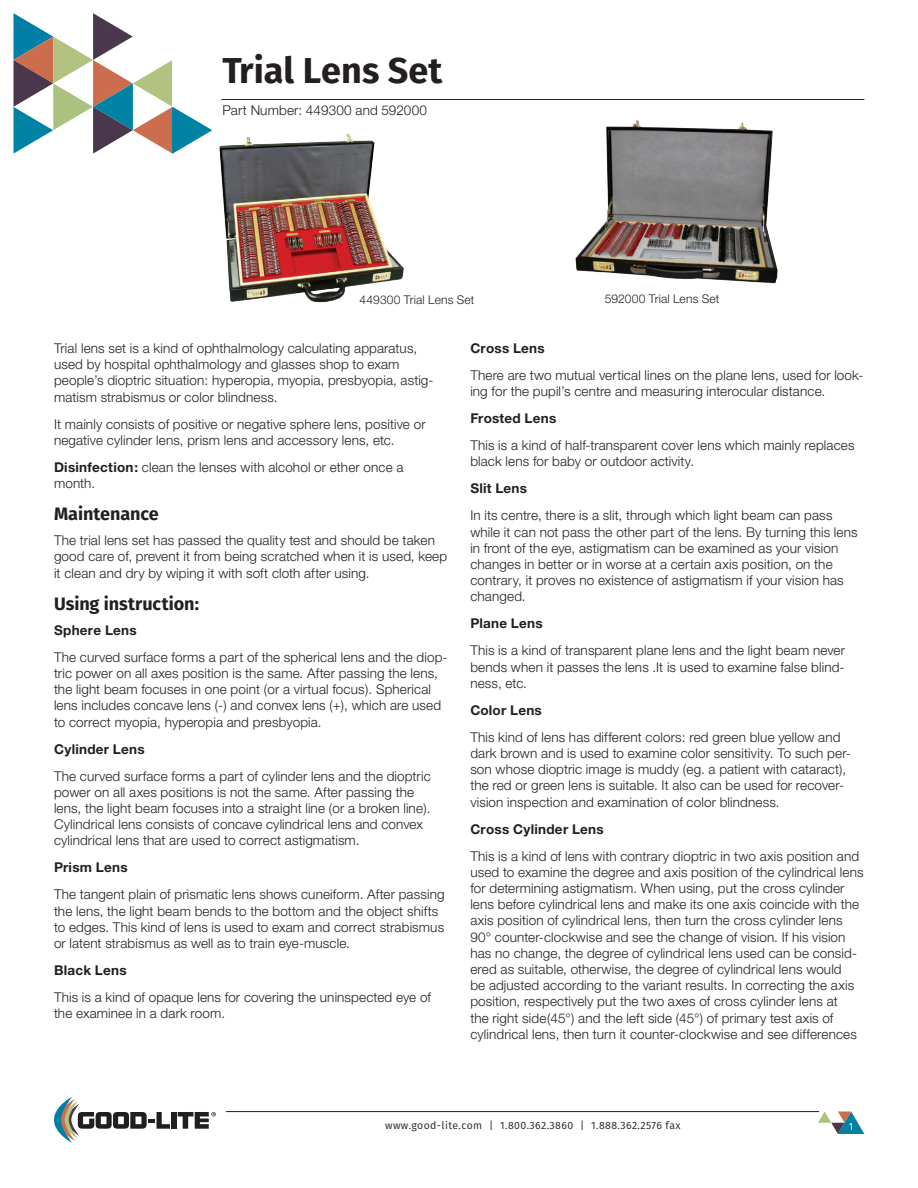
<style>
.page{position:relative;width:918px;height:1188px;background:#fff}
.page>*{position:absolute;margin:0;border:0;box-sizing:border-box;transform-origin:0 0}
.Product_Name_Title{font:700 36px "Fira Sans";color:#231f20}
.Section_Head{font:700 18px "Fira Sans";color:#231f20}
.Body_Text{font:300 13.5px/16.2px "Helvetica Neue";letter-spacing:.01em;color:#231f20}
.Body_Text-2{font:700 13.5px "Helvetica Neue";letter-spacing:.02em;color:#231f20}
.Image_Copy{font:300 12px "Helvetica Neue";letter-spacing:.015em;color:#231f20}
.t1{font:10.5px "Fira Sans";letter-spacing:.04em;color:#231f20}
.t2{font:10.5px "Fira Sans";color:#fff}
.s1{font-weight:700}
</style>
<div class="page">
<svg style="left:13px;top:13px;width:199px;height:141px"></svg>
<div style="left:171px;top:1112px;width:5px;height:17px;background:#231f20"></div>
<svg style="left:178px;top:1112px;width:38px;height:17px"></svg>
<svg style="left:54px;top:1097px;width:116px;height:46px"></svg>
<hr style="left:226px;top:1111px;width:593px;height:1px;background:#231f20">
<svg style="left:818px;top:1111px;width:46px;height:23px"></svg>
<hr style="left:221px;top:99px;width:643px;height:1px;background:#231f20">
<img style="left:207px;top:132px;width:197px;height:171px">
<img style="left:575px;top:120px;width:203px;height:164px">
<p class="Product_Name_Title" style="left:223px;top:40px;width:221px">Trial Lens Set</p>
<p class="Body_Text" style="left:223px;top:102px;width:206px">Part Number: 449300 and 592000</p>
<p class="Image_Copy" style="left:360px;top:293px;width:116px">449300 Trial Lens Set</p>
<p class="Image_Copy" style="left:605px;top:292px;width:116px">592000 Trial Lens Set</p>
<p class="Body_Text" style="left:54px;top:340px;width:381px">Trial lens set is a kind of ophthalmology calculating apparatus, used by hospital ophthalmology and glasses shop to exam people’s dioptric situation: hyperopia, myopia, presbyopia, astig&shy;matism strabismus or color blindness.</p>
<p class="Body_Text" style="left:54px;top:415px;width:373px">It mainly consists of positive or negative sphere lens, positive or negative cylinder lens, prism lens and accessory lens, etc.</p>
<p class="Body_Text" style="left:54px;top:459px;width:351px"><span class="s1">Disinfection:</span> clean the lenses with alcohol or ether once a month.</p>
<p class="Section_Head" style="left:54px;top:499px;width:106px">Maintenance</p>
<p class="Body_Text" style="left:54px;top:532px;width:395px">The trial lens set has passed the quality test and should be taken good care of, prevent it from being scratched when it is used, keep it clean and dry by wiping it with soft cloth after using.</p>
<p class="Section_Head" style="left:54px;top:589px;width:147px">Using instruction:</p>
<p class="Body_Text-2" style="left:54px;top:622px;width:84px">Sphere Lens</p>
<p class="Body_Text" style="left:54px;top:649px;width:395px">The curved surface forms a part of the spherical lens and the diop&shy;tric power on all axes position is the same. After passing the lens, the light beam focuses in one point (or a virtual focus). Spherical lens includes concave lens (-) and convex lens (+), which are used to correct myopia, hyperopia and presbyopia.</p>
<p class="Body_Text-2" style="left:54px;top:741px;width:92px">Cylinder Lens</p>
<p class="Body_Text" style="left:54px;top:767px;width:378px">The curved surface forms a part of cylinder lens and the dioptric power on all axes positions is not the same. After passing the lens, the light beam focuses into a straight line (or a broken line).<br>Cylindrical lens consists of concave cylindrical lens and convex cylindrical lens that are used to correct astigmatism.</p>
<p class="Body_Text-2" style="left:54px;top:859px;width:75px">Prism Lens</p>
<p class="Body_Text" style="left:54px;top:886px;width:392px">The tangent plain of prismatic lens shows cuneiform. After passing the lens, the light beam bends to the bottom and the object shifts to edges. This kind of lens is used to exam and correct strabismus or latent strabismus as well as to train eye-muscle.</p>
<p class="Body_Text-2" style="left:54px;top:962px;width:74px">Black Lens</p>
<p class="Body_Text" style="left:54px;top:989px;width:379px">This is a kind of opaque lens for covering the uninspected eye of the examinee in a dark room.</p>
<p class="Body_Text-2" style="left:470px;top:340px;width:76px">Cross Lens</p>
<p class="Body_Text" style="left:470px;top:367px;width:395px">There are two mutual vertical lines on the plane lens, used for look&shy;ing for the pupil’s centre and measuring interocular distance.</p>
<p class="Body_Text-2" style="left:470px;top:410px;width:88px">Frosted Lens</p>
<p class="Body_Text" style="left:470px;top:437px;width:386px">This is a kind of half-transparent cover lens which mainly replaces black lens for baby or outdoor activity.</p>
<p class="Body_Text-2" style="left:470px;top:480px;width:58px">Slit Lens</p>
<p class="Body_Text" style="left:470px;top:507px;width:389px">In its centre, there is a slit, through which light beam can pass while it can not pass the other part of the lens. By turning this lens in front of the eye, astigmatism can be examined as your vision changes in better or in worse at a certain axis position, on the contrary, it proves no existence of astigmatism if your vision has changed.</p>
<p class="Body_Text-2" style="left:470px;top:615px;width:74px">Plane Lens</p>
<p class="Body_Text" style="left:470px;top:642px;width:376px;text-align:justify">This is a kind of transparent plane lens and the light beam never bends when it passes the lens .It is used to examine false blind&shy;ness, etc.</p>
<p class="Body_Text-2" style="left:470px;top:702px;width:73px">Color Lens</p>
<p class="Body_Text" style="left:470px;top:729px;width:382px">This kind of lens has different colors: red green blue yellow and dark brown and is used to examine color sensitivity. To such per&shy;son whose dioptric image is muddy (eg. a patient with cataract), the red or green lens is suitable. It also can be used for recover&shy;vision inspection and examination of color blindness.</p>
<p class="Body_Text-2" style="left:470px;top:820px;width:135px">Cross Cylinder Lens</p>
<p class="Body_Text" style="left:470px;top:847px;width:395px">This is a kind of lens with contrary dioptric in two axis position and used to examine the degree and axis position of the cylindrical lens for determining astigmatism. When using, put the cross cylinder lens before cylindrical lens and make its one axis coincide with the axis position of cylindrical lens, then turn the cross cylinder lens 90° counter-clockwise and see the change of vision. If his vision has no change, the degree of cylindrical lens used can be consid&shy;ered as suitable, otherwise, the degree of cylindrical lens would<br>be adjusted according to the variant results. In correcting the axis position, respectively put the two axes of cross cylinder lens at<br>the right side(45°) and the left side (45°) of primary test axis of cylindrical lens, then turn it counter-clockwise and see differences</p>
<p class="t1" style="left:385px;top:1117px;width:297px">www.good-lite.com | 1.800.362.3860 | 1.888.362.2576 fax</p>
<p class="t2" style="left:849px;top:1118px;width:6px">1</p>
</div>
